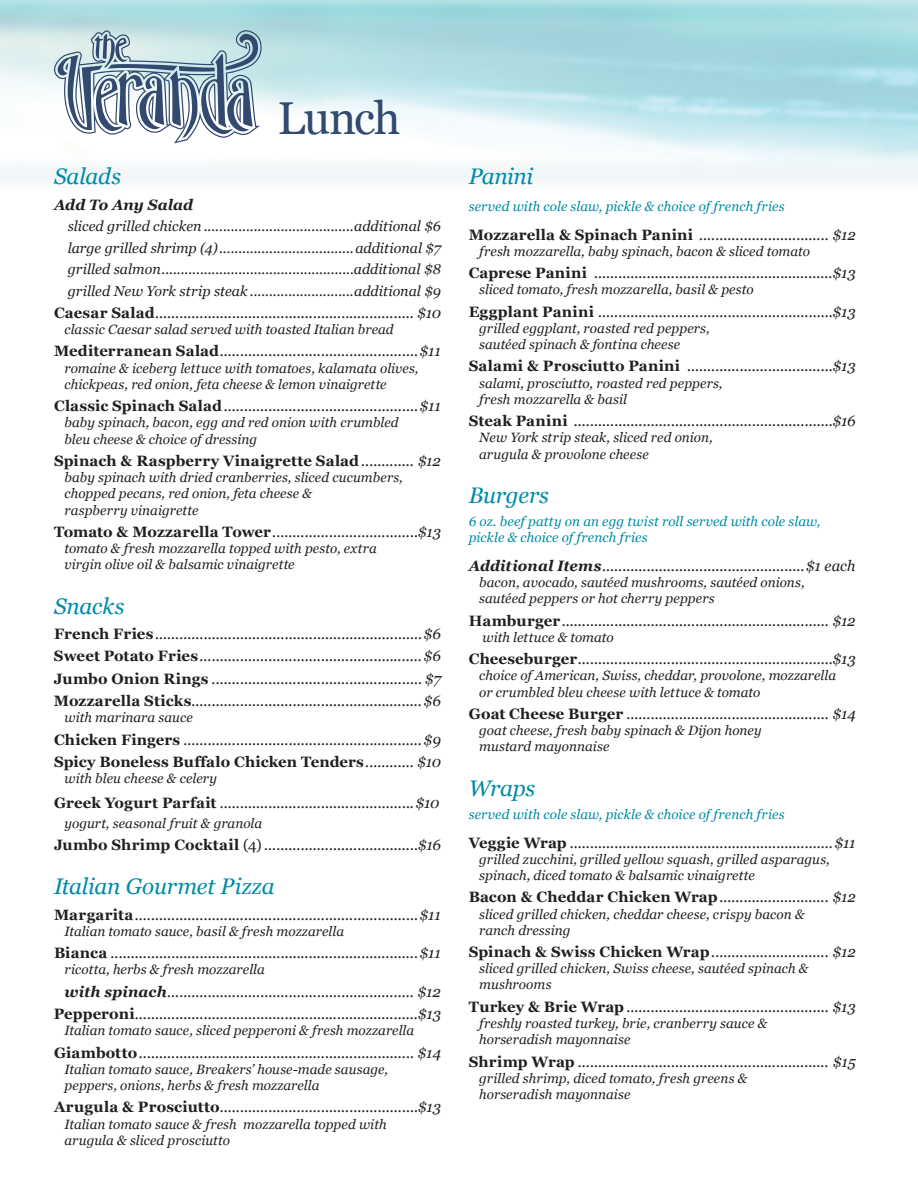
<style>
.page{position:relative;width:918px;height:1188px;background:#fff}
.page>*{position:absolute;margin:0;border:0;box-sizing:border-box;transform-origin:0 0}
.t1{font:46.05px "Georgia";letter-spacing:-.03em;color:#324970}
.t2{font:italic 22.5px "Georgia";letter-spacing:-.01em;color:#008ba7}
.t3{font:italic 15px/22.4px "Georgia";letter-spacing:-.015em;color:#231f20;text-align:justify}
.t4{font:700 15px "Georgia";letter-spacing:.01em;color:#231f20}
.t5{font:italic 700 15px "Georgia";letter-spacing:.005em;color:#231f20}
.t6{font:italic 14.25px/21.5px "Georgia";color:#231f20;text-align:justify}
.t7{font:italic 13.5px/16.2px "Georgia";letter-spacing:.005em;color:#231f20}
.t8{font:italic 13.5px/16.2px "Georgia";letter-spacing:.005em;color:#008ba7}
.s1{font-weight:700;font-style:normal}
.s2{font-weight:400;font-style:italic}
.s3{font-style:normal}
.s4{font-weight:700}
</style>
<div class="page">
<svg style="left:54px;top:30px;width:208px;height:113px"></svg>
<h1 class="t1" style="left:278px;top:84px;width:125px">Lunch</h1>
<h2 class="t2" style="left:54px;top:160px;width:69px">Salads</h2>
<p class="t5" style="left:54px;top:194px;width:141px">Add To Any Salad</p>
<p class="t6" style="left:68px;top:215px;width:375px">sliced grilled chicken.......................................additional $6 large grilled shrimp (4)...................................additional $7 grilled salmon..................................................additional $8 grilled New York strip steak ...........................additional $9</p>
<p class="t3" style="left:54px;top:301px;width:388px"><span class="s1">Caesar Salad</span>................................................................ $10</p>
<p class="t7" style="left:64px;top:321px;width:331px">classic Caesar salad served with toasted Italian bread</p>
<p class="t3" style="left:54px;top:340px;width:389px"><span class="s1">Mediterranean Salad</span>.................................................$11</p>
<p class="t7" style="left:64px;top:359px;width:356px">romaine &amp; iceberg lettuce with tomatoes, kalamata olives, chickpeas, red onion, feta cheese &amp; lemon vinaigrette</p>
<p class="t3" style="left:54px;top:394px;width:389px"><span class="s1">Classic Spinach Salad</span>................................................$11</p>
<p class="t7" style="left:64px;top:414px;width:336px">baby spinach, bacon, egg and red onion with crumbled bleu cheese &amp; choice of dressing</p>
<p class="t4" style="left:54px;top:449px;width:389px">Spinach &amp; Raspberry Vinaigrette Salad<span class="s2">............. $12</span></p>
<p class="t7" style="left:64px;top:469px;width:340px">baby spinach with dried cranberries, sliced cucumbers, chopped pecans, red onion, feta cheese &amp;<br>raspberry vinaigrette</p>
<p class="t3" style="left:54px;top:520px;width:389px"><span class="s1">Tomato &amp; Mozzarella Tower</span>....................................$13</p>
<p class="t7" style="left:64px;top:540px;width:314px">tomato &amp; fresh mozzarella topped with pesto, extra virgin olive oil &amp; balsamic vinaigrette</p>
<h2 class="t2" style="left:54px;top:589px;width:72px">Snacks</h2>
<p class="t3" style="left:54px;top:622px;width:389px"><span class="s1">French Fries</span>..................................................................$6<br><span class="s1">Sweet Potato Fries</span>.......................................................$6<br><span class="s1">Jumbo Onion Rings</span> .................................................... $7<br><span class="s1">Mozzarella Sticks</span>.........................................................$6</p>
<p class="t7" style="left:64px;top:709px;width:130px">with marinara sauce</p>
<p class="t3" style="left:54px;top:728px;width:388px"><span class="s1">Chicken Fingers</span> ...........................................................$9<br><span class="s1">Spicy Boneless Buffalo Chicken Tenders</span>............ $10</p>
<p class="t7" style="left:64px;top:770px;width:154px">with bleu cheese &amp; celery</p>
<p class="t3" style="left:54px;top:791px;width:387px"><span class="s1">Greek Yogurt Parfait</span> ................................................$10</p>
<p class="t7" style="left:64px;top:814px;width:199px">yogurt, seasonal fruit &amp; granola</p>
<p class="t3" style="left:54px;top:833px;width:388px"><span class="s1">Jumbo Shrimp Cocktail</span> <span class="s3">(4)</span> ......................................$16</p>
<h2 class="t2" style="left:54px;top:870px;width:222px">Italian Gourmet Pizza</h2>
<p class="t3" style="left:54px;top:903px;width:388px"><span class="s1">Margarita</span>......................................................................$11</p>
<p class="t7" style="left:64px;top:923px;width:281px">Italian tomato sauce, basil &amp; fresh mozzarella</p>
<p class="t3" style="left:54px;top:941px;width:389px"><span class="s1">Bianca</span> ............................................................................$11</p>
<p class="t7" style="left:64px;top:961px;width:202px">ricotta, herbs &amp; fresh mozzarella</p>
<p class="t3" style="left:54px;top:980px;width:389px;text-align:right"><span class="s4">with spinach</span>............................................................. $12<br><span class="s1">Pepperoni</span>......................................................................$13</p>
<p class="t7" style="left:64px;top:1022px;width:351px">Italian tomato sauce, sliced pepperoni &amp; fresh mozzarella</p>
<p class="t3" style="left:54px;top:1041px;width:389px"><span class="s1">Giambotto</span>.................................................................... $14</p>
<p class="t7" style="left:64px;top:1060px;width:325px">Italian tomato sauce, Breakers’ house-made sausage, peppers, onions, herbs &amp; fresh mozzarella</p>
<p class="t3" style="left:54px;top:1095px;width:389px"><span class="s1">Arugula &amp; Prosciutto</span>.................................................$13</p>
<p class="t7" style="left:64px;top:1115px;width:324px">Italian tomato sauce &amp; fresh mozzarella topped with arugula &amp; sliced prosciutto</p>
<h2 class="t2" style="left:469px;top:160px;width:66px">Panini</h2>
<p class="t8" style="left:469px;top:197px;width:317px">served with cole slaw, pickle &amp; choice of french fries</p>
<p class="t3" style="left:469px;top:223px;width:389px"><span class="s1">Mozzarella &amp; Spinach Panini</span> ................................ $12</p>
<p class="t7" style="left:479px;top:243px;width:332px">fresh mozzarella, baby spinach, bacon &amp; sliced tomato</p>
<p class="t3" style="left:469px;top:261px;width:388px"><span class="s1">Caprese Panini</span> ...........................................................$13</p>
<p class="t7" style="left:479px;top:281px;width:276px">sliced tomato, fresh mozzarella, basil &amp; pesto</p>
<p class="t3" style="left:469px;top:300px;width:389px"><span class="s1">Eggplant Panini</span> ..........................................................$13</p>
<p class="t7" style="left:479px;top:320px;width:232px">grilled eggplant, roasted red peppers, sautéed spinach &amp; fontina cheese</p>
<p class="t3" style="left:469px;top:354px;width:388px"><span class="s1">Salami &amp; Prosciutto Panini</span> ....................................$13</p>
<p class="t7" style="left:479px;top:374px;width:245px">salami, prosciutto, roasted red peppers, fresh mozzarella &amp; basil</p>
<p class="t3" style="left:469px;top:409px;width:389px"><span class="s1">Steak Panini</span> ................................................................$16</p>
<p class="t7" style="left:479px;top:429px;width:235px">New York strip steak, sliced red onion, arugula &amp; provolone cheese</p>
<h2 class="t2" style="left:469px;top:479px;width:82px">Burgers</h2>
<p class="t8" style="left:469px;top:512px;width:353px">6 oz. beef patty on an egg twist roll served with cole slaw, pickle &amp; choice of french fries</p>
<p class="t3" style="left:469px;top:554px;width:388px"><span class="s4">Additional Items</span>..................................................$1 each</p>
<p class="t7" style="left:479px;top:574px;width:327px">bacon, avocado, sautéed mushrooms, sautéed onions, sautéed peppers or hot cherry peppers</p>
<p class="t3" style="left:469px;top:609px;width:388px"><span class="s1">Hamburger</span>.................................................................. $12</p>
<p class="t7" style="left:482px;top:629px;width:133px">with lettuce &amp; tomato</p>
<p class="t3" style="left:469px;top:647px;width:388px"><span class="s1">Cheeseburger</span>...............................................................$13</p>
<p class="t7" style="left:479px;top:667px;width:358px">choice of American, Swiss, cheddar, provolone, mozzarella or crumbled bleu cheese with lettuce &amp; tomato</p>
<p class="t3" style="left:469px;top:702px;width:389px"><span class="s1">Goat Cheese Burger</span> .................................................. $14</p>
<p class="t7" style="left:479px;top:722px;width:284px">goat cheese, fresh baby spinach &amp; Dijon honey mustard mayonnaise</p>
<h2 class="t2" style="left:469px;top:771px;width:68px">Wraps</h2>
<p class="t8" style="left:469px;top:805px;width:317px">served with cole slaw, pickle &amp; choice of french fries</p>
<p class="t3" style="left:469px;top:831px;width:389px"><span class="s1">Veggie Wrap</span> .................................................................$11</p>
<p class="t7" style="left:479px;top:851px;width:352px">grilled zucchini, grilled yellow squash, grilled asparagus, spinach, diced tomato &amp; balsamic vinaigrette</p>
<p class="t3" style="left:469px;top:885px;width:389px"><span class="s1">Bacon &amp; Cheddar Chicken Wrap</span>........................... $12</p>
<p class="t7" style="left:479px;top:905px;width:327px">sliced grilled chicken, cheddar cheese, crispy bacon &amp; ranch dressing</p>
<p class="t3" style="left:469px;top:940px;width:389px"><span class="s1">Spinach &amp; Swiss Chicken Wrap</span>............................. $12</p>
<p class="t7" style="left:479px;top:960px;width:331px">sliced grilled chicken, Swiss cheese, sautéed spinach &amp; mushrooms</p>
<p class="t3" style="left:469px;top:995px;width:389px"><span class="s1">Turkey &amp; Brie Wrap</span>.................................................. $13</p>
<p class="t7" style="left:479px;top:1015px;width:290px">freshly roasted turkey, brie, cranberry sauce &amp; horseradish mayonnaise</p>
<p class="t3" style="left:469px;top:1050px;width:389px"><span class="s1">Shrimp Wrap</span> .............................................................. $15</p>
<p class="t7" style="left:479px;top:1069px;width:270px">grilled shrimp, diced tomato, fresh greens &amp; horseradish mayonnaise</p>
</div>
